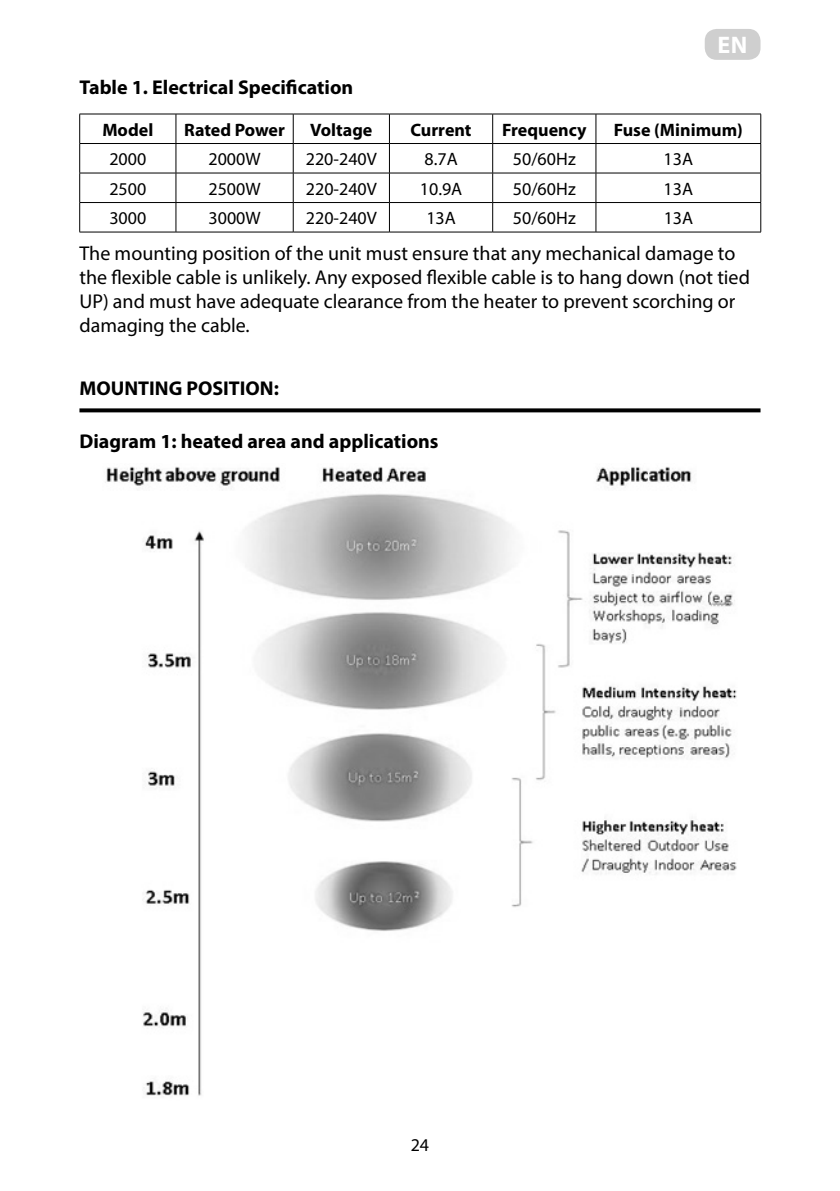
<style>
.page{position:relative;width:840px;height:1191px;background:#fff}
.page>*{position:absolute;margin:0;border:0;box-sizing:border-box;transform-origin:0 0}
.t1{font:700 24px "Myriad Pro";color:#fff}
.t2{font:20px/24px "Myriad Pro";color:#000}
.t3{font:700 20px "Myriad Pro";color:#000}
.t4{font:18px "Myriad Pro";color:#000}
.t5{font:700 18px "Myriad Pro";color:#000}
</style>
<div class="page">
<div style="left:704px;top:29px;width:56px;height:31px;background:#cfcfcf;border-radius:12px"></div>
<svg style="left:79px;top:408px;width:681px;height:4px;background:#191919"></svg>
<hr style="left:79px;top:114px;width:97px;height:1px;background:#000">
<hr style="left:176px;top:114px;width:117px;height:1px;background:#000">
<hr style="left:293px;top:114px;width:96px;height:1px;background:#000">
<hr style="left:389px;top:114px;width:103px;height:1px;background:#000">
<hr style="left:492px;top:114px;width:103px;height:1px;background:#000">
<hr style="left:595px;top:114px;width:165px;height:1px;background:#000">
<hr style="left:79px;top:143px;width:97px;height:1px;background:#000">
<hr style="left:176px;top:143px;width:117px;height:1px;background:#000">
<hr style="left:293px;top:143px;width:96px;height:1px;background:#000">
<hr style="left:389px;top:143px;width:103px;height:1px;background:#000">
<hr style="left:492px;top:143px;width:103px;height:1px;background:#000">
<hr style="left:595px;top:143px;width:165px;height:1px;background:#000">
<hr style="left:79px;top:173px;width:97px;height:1px;background:#000">
<hr style="left:176px;top:173px;width:117px;height:1px;background:#000">
<hr style="left:293px;top:173px;width:96px;height:1px;background:#000">
<hr style="left:389px;top:173px;width:103px;height:1px;background:#000">
<hr style="left:492px;top:173px;width:103px;height:1px;background:#000">
<hr style="left:595px;top:173px;width:165px;height:1px;background:#000">
<hr style="left:79px;top:202px;width:97px;height:1px;background:#000">
<svg style="left:79px;top:114px;width:1px;height:118px"></svg>
<hr style="left:176px;top:202px;width:117px;height:1px;background:#000">
<svg style="left:175px;top:114px;width:1px;height:118px"></svg>
<hr style="left:293px;top:202px;width:96px;height:1px;background:#000">
<svg style="left:293px;top:114px;width:1px;height:118px"></svg>
<hr style="left:389px;top:202px;width:103px;height:1px;background:#000">
<svg style="left:389px;top:114px;width:1px;height:118px"></svg>
<hr style="left:492px;top:202px;width:103px;height:1px;background:#000">
<svg style="left:492px;top:114px;width:1px;height:118px"></svg>
<hr style="left:595px;top:202px;width:165px;height:1px;background:#000">
<svg style="left:595px;top:114px;width:1px;height:118px"></svg>
<svg style="left:760px;top:114px;width:1px;height:118px"></svg>
<hr style="left:79px;top:232px;width:97px;height:1px;background:#000">
<hr style="left:176px;top:232px;width:117px;height:1px;background:#000">
<hr style="left:293px;top:232px;width:96px;height:1px;background:#000">
<hr style="left:389px;top:232px;width:103px;height:1px;background:#000">
<hr style="left:492px;top:232px;width:103px;height:1px;background:#000">
<hr style="left:595px;top:232px;width:165px;height:1px;background:#000">
<img style="left:105px;top:466px;width:632px;height:630px">
<p class="t1" style="left:717px;top:29px;width:31px">EN</p>
<p class="t3" style="left:79px;top:75px;width:275px">Table 1. Electrical Specification</p>
<p class="t5" style="left:102px;top:118px;width:52px">Model</p>
<p class="t5" style="left:184px;top:118px;width:102px">Rated Power</p>
<p class="t5" style="left:310px;top:118px;width:64px">Voltage</p>
<p class="t5" style="left:410px;top:118px;width:62px">Current</p>
<p class="t5" style="left:502px;top:118px;width:86px">Frequency</p>
<p class="t5" style="left:613px;top:118px;width:130px">Fuse (Minimum)</p>
<p class="t4" style="left:109px;top:148px;width:38px">2000</p>
<p class="t4" style="left:208px;top:148px;width:54px">2000W</p>
<p class="t4" style="left:305px;top:148px;width:72px">220-240V</p>
<p class="t4" style="left:424px;top:148px;width:35px">8.7A</p>
<p class="t4" style="left:512px;top:148px;width:64px">50/60Hz</p>
<p class="t4" style="left:663px;top:148px;width:31px">13A</p>
<p class="t4" style="left:109px;top:177px;width:38px">2500</p>
<p class="t4" style="left:208px;top:177px;width:54px">2500W</p>
<p class="t4" style="left:306px;top:177px;width:72px">220-240V</p>
<p class="t4" style="left:419px;top:177px;width:44px">10.9A</p>
<p class="t4" style="left:512px;top:177px;width:64px">50/60Hz</p>
<p class="t4" style="left:663px;top:177px;width:31px">13A</p>
<p class="t4" style="left:109px;top:207px;width:38px">3000</p>
<p class="t4" style="left:208px;top:207px;width:54px">3000W</p>
<p class="t4" style="left:306px;top:207px;width:72px">220-240V</p>
<p class="t4" style="left:426px;top:207px;width:31px">13A</p>
<p class="t4" style="left:512px;top:207px;width:64px">50/60Hz</p>
<p class="t4" style="left:663px;top:207px;width:31px">13A</p>
<p class="t2" style="left:79px;top:241px;width:671px">The mounting position of the unit must ensure that any mechanical damage to the flexible cable is unlikely. Any exposed flexible cable is to hang down (not tied UP) and must have adequate clearance from the heater to prevent scorching or damaging the cable.</p>
<p class="t3" style="left:79px;top:375px;width:201px">MOUNTING POSITION:</p>
<p class="t3" style="left:79px;top:428px;width:360px">Diagram 1: heated area and applications</p>
<p class="t4" style="left:410px;top:1133px;width:20px">24</p>
</div>
